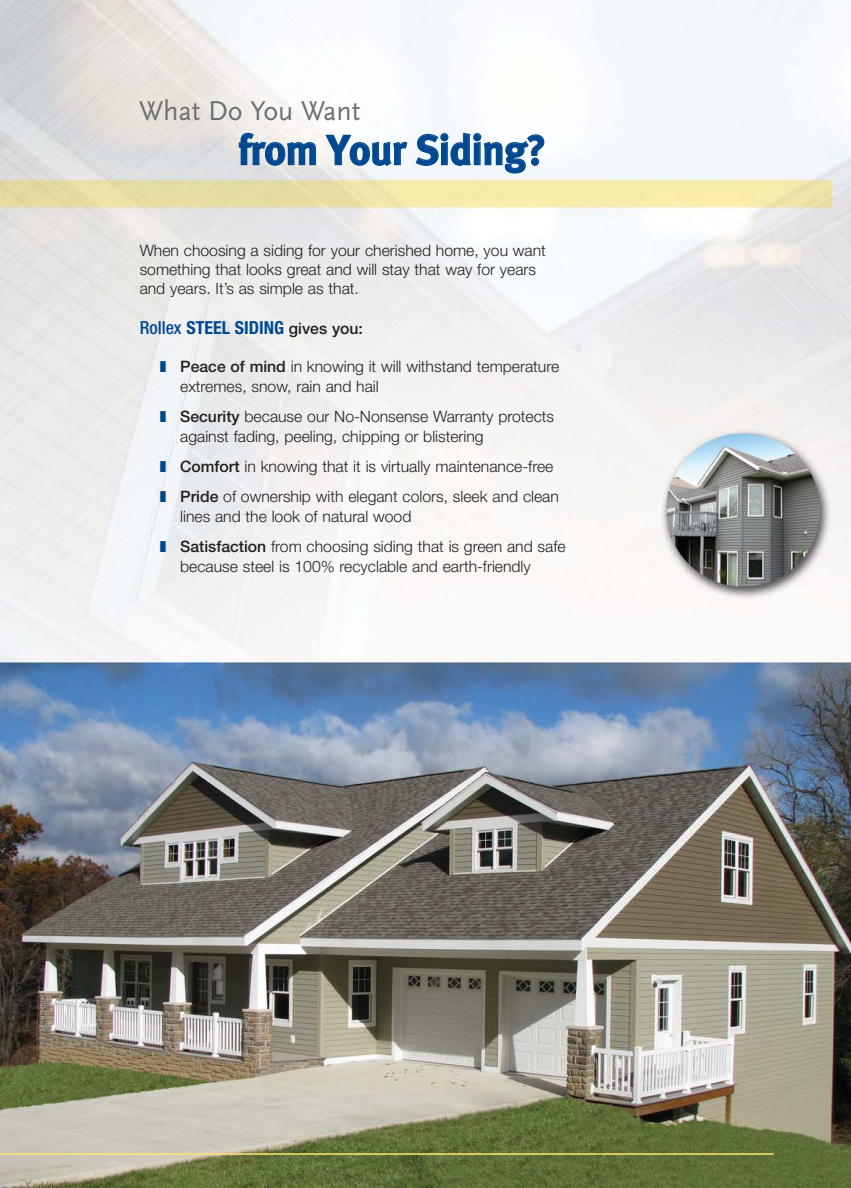
<style>
.page{position:relative;width:851px;height:1188px;background:#fff}
.page>*{position:absolute;margin:0;border:0;box-sizing:border-box;transform-origin:0 0}
.t1{font:700 42px "Meta";letter-spacing:-.015em;color:#004990}
.t2{font:28.5px "Scala Sans";color:#6f6f71}
.t3{font:700 condensed 18px "Helvetica Neue";color:#004990}
.t4{font:300 15.75px/18.9px "Helvetica Neue";color:#231f20}
.s1{font-weight:500}
.s2{font-weight:500;font-stretch:normal;font-size:15.75px;color:#231f20}
.s3{color:#004990}
</style>
<div class="page">
<img style="left:0;top:0;width:850px;height:1188px">
<hr style="left:0;top:1153px;width:773px;height:2px;background:#ffe674">
<h2 class="t2" style="left:139px;top:97px;width:222px">What Do You Want</h2>
<h1 class="t1" style="left:238px;top:134px;width:309px">from Your Siding?</h1>
<p class="t4" style="left:140px;top:243px;width:407px">When choosing a siding for your cherished home, you want something that looks great and will stay that way for years and years. It’s as simple as that.</p>
<p class="t3" style="left:140px;top:321px;width:225px"><span class="s1">Rollex</span> STEEL SIDING <span class="s2">gives you:</span></p>
<p class="t4" style="left:180px;top:358px;width:380px;line-height:19.8px;text-indent:-21px"><span class="s3">❚</span> <span class="s1">Peace of mind</span> in knowing it will withstand temperature extremes, snow, rain and hail</p>
<p class="t4" style="left:180px;top:408px;width:375px;line-height:19.8px;text-indent:-21px"><span class="s3">❚</span> <span class="s1">Security</span> because our No-Nonsense Warranty protects against fading, peeling, chipping or blistering</p>
<p class="t4" style="left:159px;top:452px;width:400px;line-height:30.6px"><span class="s3">❚</span> <span class="s1">Comfort</span> in knowing that it is virtually maintenance-free <span class="s3">❚</span> <span class="s1">Pride</span> of ownership with elegant colors, sleek and clean</p>
<p class="t4" style="left:160px;top:503px;width:407px;line-height:29.7px;text-indent:21px">lines and the look of natural wood<br><span class="s3">❚</span> <span class="s1">Satisfaction</span> from choosing siding that is green and safe</p>
<p class="t4" style="left:180px;top:558px;width:352px">because steel is 100% recyclable and earth-friendly</p>
</div>
